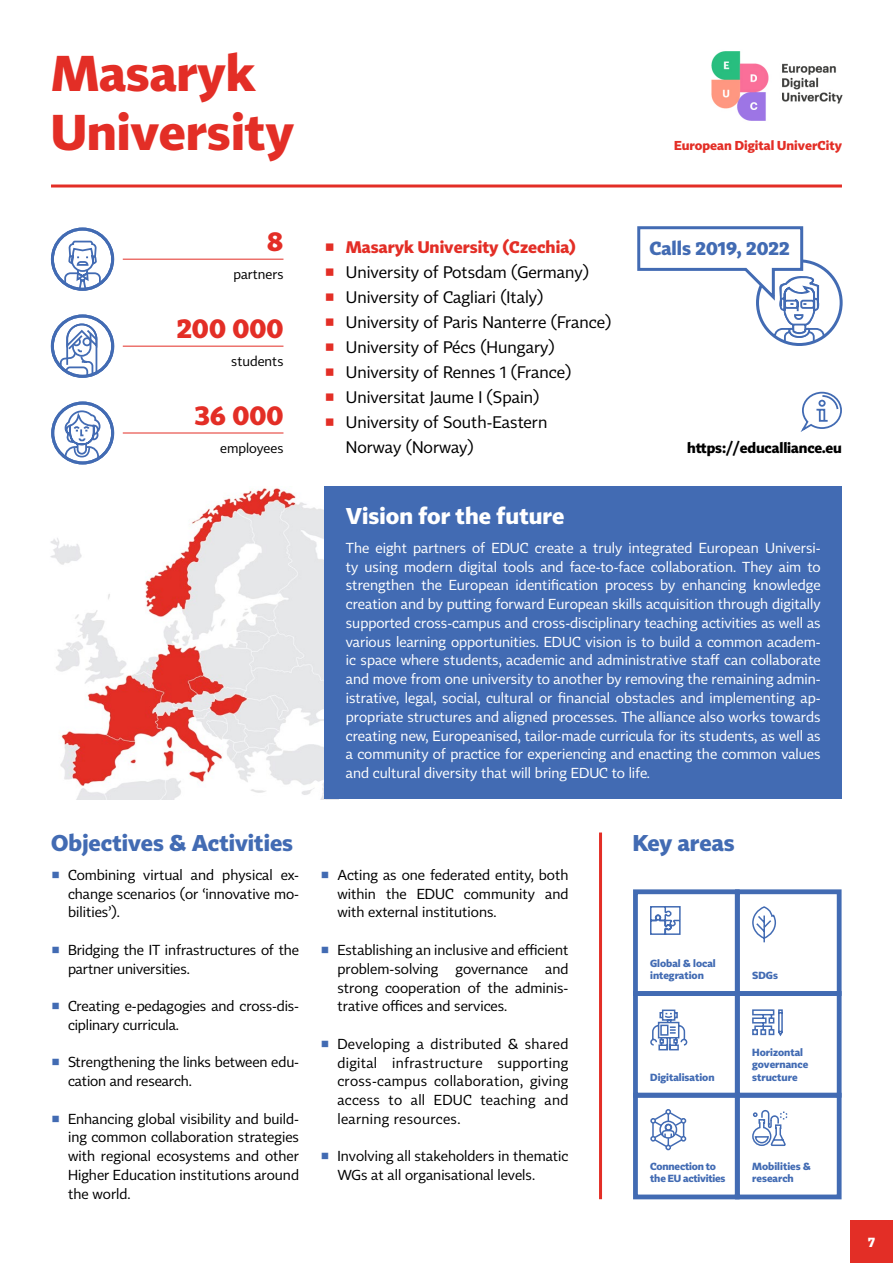
<style>
.page{position:relative;width:893px;height:1263px;background:#fff}
.page>*{position:absolute;margin:0;border:0;box-sizing:border-box;transform-origin:0 0}
.t1{font:700 49.5px/59.4px "Tabac Sans";color:#e32e26}
.t2{font:700 27px "Tabac Sans";color:#e32e26}
.t3{font:700 22.5px "Tabac Sans";color:#426bb3}
.t4{font:700 22.5px "Tabac Sans";color:#fff}
.t5{font:700 18.75px "Tabac Sans";color:#426bb3}
.t6{font:16.5px "Tabac Sans";color:#000}
.t7{font:700 16.5px "Tabac Sans";color:#e32e26}
.t8{font:14.25px/18.8px "Tabac Sans";color:#fff;text-align:justify}
.t9{font:14.25px/18.8px "Tabac Sans";color:#000;text-align:justify}
.t10{font:700 14.25px "Tabac Sans";letter-spacing:-.005em;color:#000}
.t11{font:13.5px "Tabac Sans";color:#000}
.t12{font:700 13.5px "Tabac Sans";color:#fff}
.t13{font:700 12.75px "Tabac Sans";color:#e32e26}
.t14{font:700 10.2px/12.3px "Tabac Sans";color:#426bb3}
.t15{font:700 10.2px/12.3px "Tabac Sans";letter-spacing:-.02em;color:#426bb3}
.s1{color:#426bb3}
.s2{font-weight:700;color:#e32e26}
</style>
<div class="page">
<hr style="left:51px;top:184px;width:791px;height:3px;background:#e32e26">
<img style="left:50px;top:486px;width:275px;height:313px">
<img style="left:711px;top:51px;width:132px;height:70px">
<div style="left:325px;top:486px;width:517px;height:313px;background:#426bb3"></div>
<hr style="left:123px;top:433px;width:160px;height:1px;background:#e32e26">
<svg style="left:53px;top:403px;width:60px;height:60px"></svg>
<div style="left:51px;top:401px;width:63px;height:63px;border:3px solid #426bb3;border-radius:50%"></div>
<svg style="left:64px;top:409px;width:37px;height:51px"></svg>
<hr style="left:123px;top:346px;width:160px;height:1px;background:#e32e26">
<svg style="left:59px;top:323px;width:40px;height:54px"></svg>
<div style="left:51px;top:315px;width:63px;height:63px;border:3px solid #426bb3;border-radius:50%"></div>
<hr style="left:123px;top:259px;width:160px;height:1px;background:#e32e26">
<svg style="left:52px;top:229px;width:61px;height:60px"></svg>
<div style="left:51px;top:228px;width:63px;height:63px;border:3px solid #426bb3;border-radius:50%"></div>
<svg style="left:63px;top:240px;width:39px;height:51px"></svg>
<svg style="left:800px;top:391px;width:42px;height:41px"></svg>
<div style="left:850px;top:1220px;width:43px;height:43px;background:#e32e26"></div>
<hr style="left:599px;top:832px;width:3px;height:367px;background:#e32e26">
<div style="left:633px;top:889px;width:107px;height:107px;border:5px solid #426bb3"></div>
<div style="left:633px;top:991px;width:107px;height:107px;border:5px solid #426bb3"></div>
<div style="left:633px;top:1093px;width:107px;height:106px;border:5px solid #426bb3"></div>
<div style="left:735px;top:889px;width:107px;height:107px;border:5px solid #426bb3"></div>
<div style="left:735px;top:991px;width:107px;height:107px;border:5px solid #426bb3"></div>
<div style="left:735px;top:1093px;width:107px;height:106px;border:5px solid #426bb3"></div>
<svg style="left:650px;top:906px;width:31px;height:29px"></svg>
<svg style="left:650px;top:1009px;width:38px;height:42px"></svg>
<svg style="left:650px;top:1109px;width:36px;height:41px"></svg>
<svg style="left:752px;top:1110px;width:36px;height:36px"></svg>
<svg style="left:752px;top:1009px;width:31px;height:27px"></svg>
<svg style="left:752px;top:906px;width:24px;height:37px"></svg>
<svg style="left:637px;top:226px;width:188px;height:118px"></svg>
<h1 class="t1" style="left:51px;top:43px;width:244px">Masaryk<br>University</h1>
<p class="t13" style="left:674px;top:137px;width:169px">European Digital UniverCity</p>
<h2 class="t2" style="left:267px;top:224px;width:18px">8</h2>
<p class="t11" style="left:233px;top:266px;width:52px">partners</p>
<h2 class="t2" style="left:177px;top:311px;width:108px">200 000</h2>
<p class="t11" style="left:231px;top:353px;width:54px">students</p>
<h2 class="t2" style="left:195px;top:398px;width:90px">36 000</h2>
<p class="t11" style="left:220px;top:440px;width:65px">employees</p>
<h3 class="t3" style="left:51px;top:828px;width:244px">Objectives &amp; Activities</h3>
<p class="t9" style="left:68px;top:866px;width:233px;text-indent:-17px"><span class="s1">◾</span> Combining virtual and physical ex&shy;change scenarios (or ‘innovative mo&shy;bilities’).</p>
<p class="t9" style="left:68px;top:941px;width:233px;text-indent:-17px"><span class="s1">◾</span> Bridging the IT infrastructures of the partner universities.</p>
<p class="t9" style="left:68px;top:997px;width:233px;text-indent:-17px"><span class="s1">◾</span> Creating e-pedagogies and cross-dis&shy;ciplinary curricula.</p>
<p class="t9" style="left:68px;top:1053px;width:233px;text-indent:-17px"><span class="s1">◾</span> Strengthening the links between edu&shy;cation and research.</p>
<p class="t9" style="left:68px;top:1109px;width:233px;text-indent:-17px"><span class="s1">◾</span> Enhancing global visibility and build&shy;ing common collaboration strategies with regional ecosystems and other Higher Education institutions around the world.</p>
<p class="t7" style="left:325px;top:236px;width:253px">◾ Masaryk University (Czechia)</p>
<p class="t6" style="left:325px;top:262px;width:266px"><span class="s2">◾</span> University of Potsdam (Germany)</p>
<p class="t6" style="left:325px;top:287px;width:220px"><span class="s2">◾</span> University of Cagliari (Italy)</p>
<p class="t6" style="left:325px;top:312px;width:288px"><span class="s2">◾</span> University of Paris Nanterre (France)</p>
<p class="t6" style="left:325px;top:337px;width:232px"><span class="s2">◾</span> University of Pécs (Hungary)</p>
<p class="t6" style="left:325px;top:362px;width:248px"><span class="s2">◾</span> University of Rennes 1 (France)</p>
<p class="t6" style="left:325px;top:387px;width:216px"><span class="s2">◾</span> Universitat Jaume I (Spain)</p>
<p class="t6" style="left:325px;top:412px;width:224px"><span class="s2">◾</span> University of South-Eastern</p>
<p class="t6" style="left:346px;top:437px;width:130px">Norway (Norway)</p>
<h3 class="t5" style="left:649px;top:236px;width:142px">Calls 2019, 2022</h3>
<p class="t10" style="left:687px;top:439px;width:156px">https://educalliance.eu</p>
<h3 class="t4" style="left:346px;top:501px;width:220px">Vision for the future</h3>
<p class="t8" style="left:346px;top:539px;width:476px">The eight partners of EDUC create a truly integrated European Universi&shy;ty using modern digital tools and face-to-face collaboration. They aim to strengthen the European identification process by enhancing knowledge creation and by putting forward European skills acquisition through digitally supported cross-campus and cross-disciplinary teaching activities as well as various learning opportunities. EDUC vision is to build a common academ&shy;ic space where students, academic and administrative staff can collaborate and move from one university to another by removing the remaining admin&shy;istrative, legal, social, cultural or financial obstacles and implementing ap&shy;propriate structures and aligned processes. The alliance also works towards creating new, Europeanised, tailor-made curricula for its students, as well as a community of practice for experiencing and enacting the common values and cultural diversity that will bring EDUC to life.</p>
<p class="t9" style="left:337px;top:866px;width:233px;text-indent:-17px"><span class="s1">◾</span> Acting as one federated entity, both within the EDUC community and with external institutions.</p>
<p class="t9" style="left:337px;top:941px;width:233px;text-indent:-17px"><span class="s1">◾</span> Establishing an inclusive and efficient problem-solving governance and strong cooperation of the adminis&shy;trative offices and services.</p>
<p class="t9" style="left:337px;top:1034px;width:233px;text-indent:-17px"><span class="s1">◾</span> Developing a distributed &amp; shared digital infrastructure supporting cross-campus collaboration, giving access to all EDUC teaching and learning resources.</p>
<p class="t9" style="left:337px;top:1147px;width:233px;text-indent:-17px"><span class="s1">◾</span> Involving all stakeholders in thematic<br>WGs at all organisational levels.</p>
<h3 class="t3" style="left:633px;top:828px;width:104px">Key areas</h3>
<p class="t14" style="left:650px;top:957px;width:67px">Global &amp; local integration</p>
<p class="t14" style="left:650px;top:1071px;width:66px">Digitalisation</p>
<p class="t14" style="left:752px;top:969px;width:27px">SDGs</p>
<p class="t14" style="left:752px;top:1046px;width:58px">Horizontal governance structure</p>
<p class="t15" style="left:650px;top:1160px;width:77px">Connection to the EU activities</p>
<p class="t14" style="left:752px;top:1160px;width:60px">Mobilities &amp; research</p>
<p class="t12" style="left:868px;top:1234px;width:8px">7</p>
</div>
